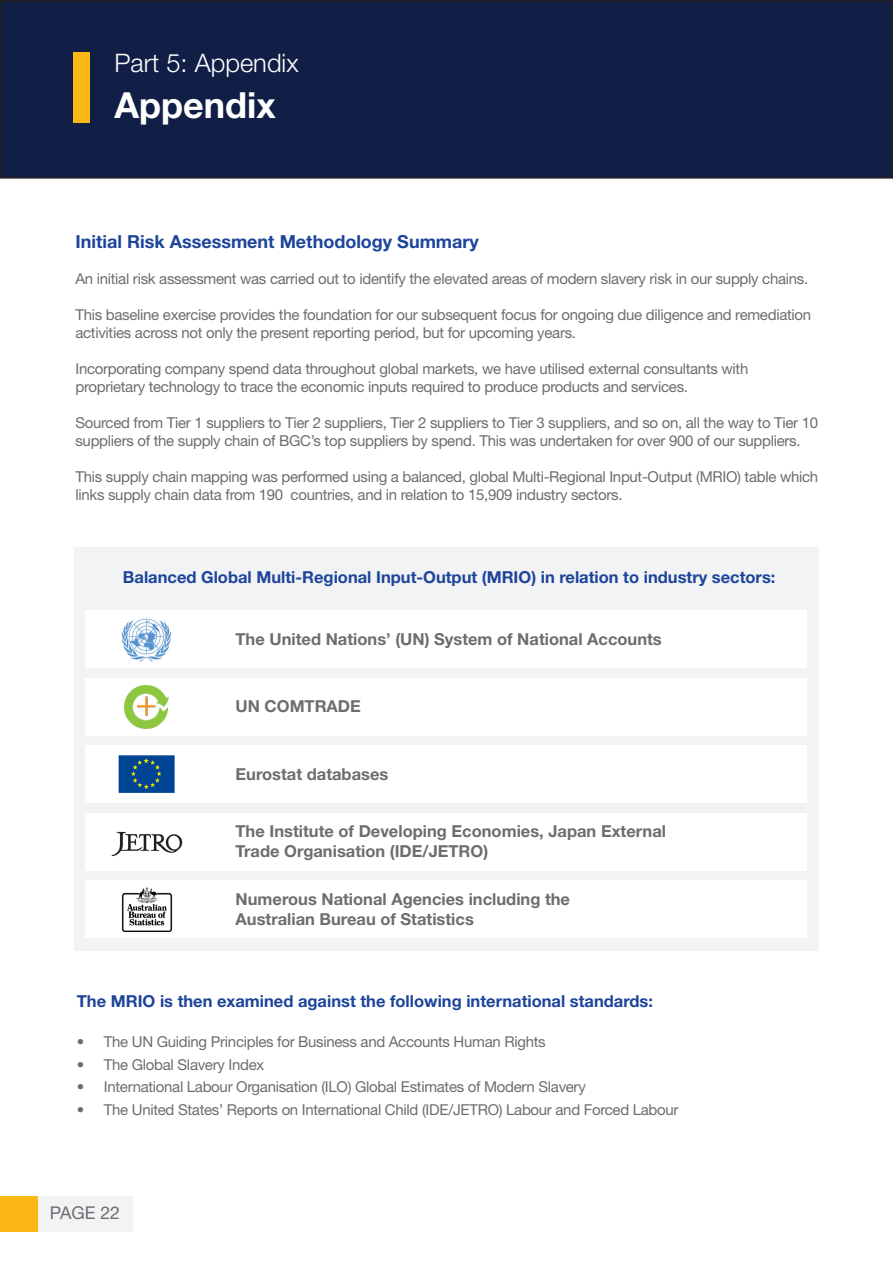
<style>
.page{position:relative;width:893px;height:1263px;background:#fff}
.page>*{position:absolute;margin:0;border:0;box-sizing:border-box;transform-origin:0 0}
.t1{font:700 36px "Helvetica Neue LT Std";color:#fff}
.t2{font:300 25.5px "Helvetica Neue LT Std";color:#fff}
.t3{font:700 18px "Helvetica Neue LT Std";color:#1d449b}
.t4{font:17.55px "Helvetica Neue LT Std";color:#6c6d70}
.t5{font:700 16.5px/19.8px "Helvetica Neue LT Std";color:#6c6d70}
.t6{font:700 16.5px "Helvetica Neue LT Std";color:#1d449b}
.t7{font:15px/18px "Helvetica Neue LT Std";letter-spacing:-.02em;color:#6c6d70}
</style>
<div class="page">
<div style="left:37px;top:1196px;width:96px;height:36px;background:#f2f3f4"></div>
<div style="left:0;top:1196px;width:37px;height:36px;background:#fcb814"></div>
<div style="left:74px;top:547px;width:745px;height:404px;background:#f2f3f4"></div>
<div style="left:86px;top:610px;width:721px;height:58px;background:#fff"></div>
<div style="left:86px;top:678px;width:721px;height:57px;background:#fff"></div>
<div style="left:86px;top:745px;width:721px;height:58px;background:#fff"></div>
<div style="left:86px;top:813px;width:721px;height:57px;background:#fff"></div>
<div style="left:86px;top:881px;width:721px;height:57px;background:#fff"></div>
<div style="left:1px;top:1px;width:891px;height:177px;background:#111f46"></div>
<div style="left:0;top:0;width:893px;height:179px;border:2px solid #231f20"></div>
<div style="left:74px;top:52px;width:16px;height:70px;background:#fcb814"></div>
<img style="left:121px;top:887px;width:52px;height:44px">
<img style="left:111px;top:831px;width:72px;height:26px">
<img style="left:124px;top:685px;width:45px;height:43px">
<img style="left:121px;top:618px;width:50px;height:44px">
<img style="left:118px;top:755px;width:57px;height:38px">
<p class="t2" style="left:114px;top:47px;width:186px">Part 5: Appendix</p>
<p class="t1" style="left:115px;top:83px;width:163px">Appendix</p>
<p class="t3" style="left:75px;top:231px;width:405px">Initial Risk Assessment Methodology Summary</p>
<p class="t7" style="left:75px;top:270px;width:734px">An initial risk assessment was carried out to identify the elevated areas of modern slavery risk in our supply chains.</p>
<p class="t7" style="left:75px;top:306px;width:737px">This baseline exercise provides the foundation for our subsequent focus for ongoing due diligence and remediation activities across not only the present reporting period, but for upcoming years.</p>
<p class="t7" style="left:75px;top:360px;width:674px">Incorporating company spend data throughout global markets, we have utilised external consultants with proprietary technology to trace the economic inputs required to produce products and services.</p>
<p class="t7" style="left:75px;top:414px;width:744px">Sourced from Tier 1 suppliers to Tier 2 suppliers, Tier 2 suppliers to Tier 3 suppliers, and so on, all the way to Tier 10 suppliers of the supply chain of BGC’s top suppliers by spend. This was undertaken for over 900 of our suppliers.</p>
<p class="t7" style="left:75px;top:468px;width:744px">This supply chain mapping was performed using a balanced, global Multi-Regional Input-Output (MRIO) table which links supply chain data from 190 countries, and in relation to 15,909 industry sectors.</p>
<p class="t6" style="left:123px;top:567px;width:654px">Balanced Global Multi-Regional Input-Output (MRIO) in relation to industry sectors:</p>
<p class="t5" style="left:236px;top:629px;width:428px">The United Nations’ (UN) System of National Accounts</p>
<p class="t5" style="left:236px;top:696px;width:127px">UN COMTRADE</p>
<p class="t5" style="left:236px;top:764px;width:154px">Eurostat databases</p>
<p class="t5" style="left:236px;top:821px;width:432px">The Institute of Developing Economies, Japan External<br>Trade Organisation (IDE/JETRO)</p>
<p class="t5" style="left:236px;top:889px;width:336px">Numerous National Agencies including the<br>Australian Bureau of Statistics</p>
<p class="t6" style="left:77px;top:990px;width:578px">The MRIO is then examined against the following international standards:</p>
<p class="t7" style="left:77px;top:1032px;width:470px">• The UN Guiding Principles for Business and Accounts Human Rights</p>
<p class="t7" style="left:77px;top:1055px;width:189px">• The Global Slavery Index</p>
<p class="t7" style="left:77px;top:1077px;width:510px">• International Labour Organisation (ILO) Global Estimates of Modern Slavery</p>
<p class="t7" style="left:77px;top:1100px;width:603px">• The United States’ Reports on International Child (IDE/JETRO) Labour and Forced Labour</p>
<p class="t4" style="left:50px;top:1203px;width:72px">PAGE 22</p>
</div>
